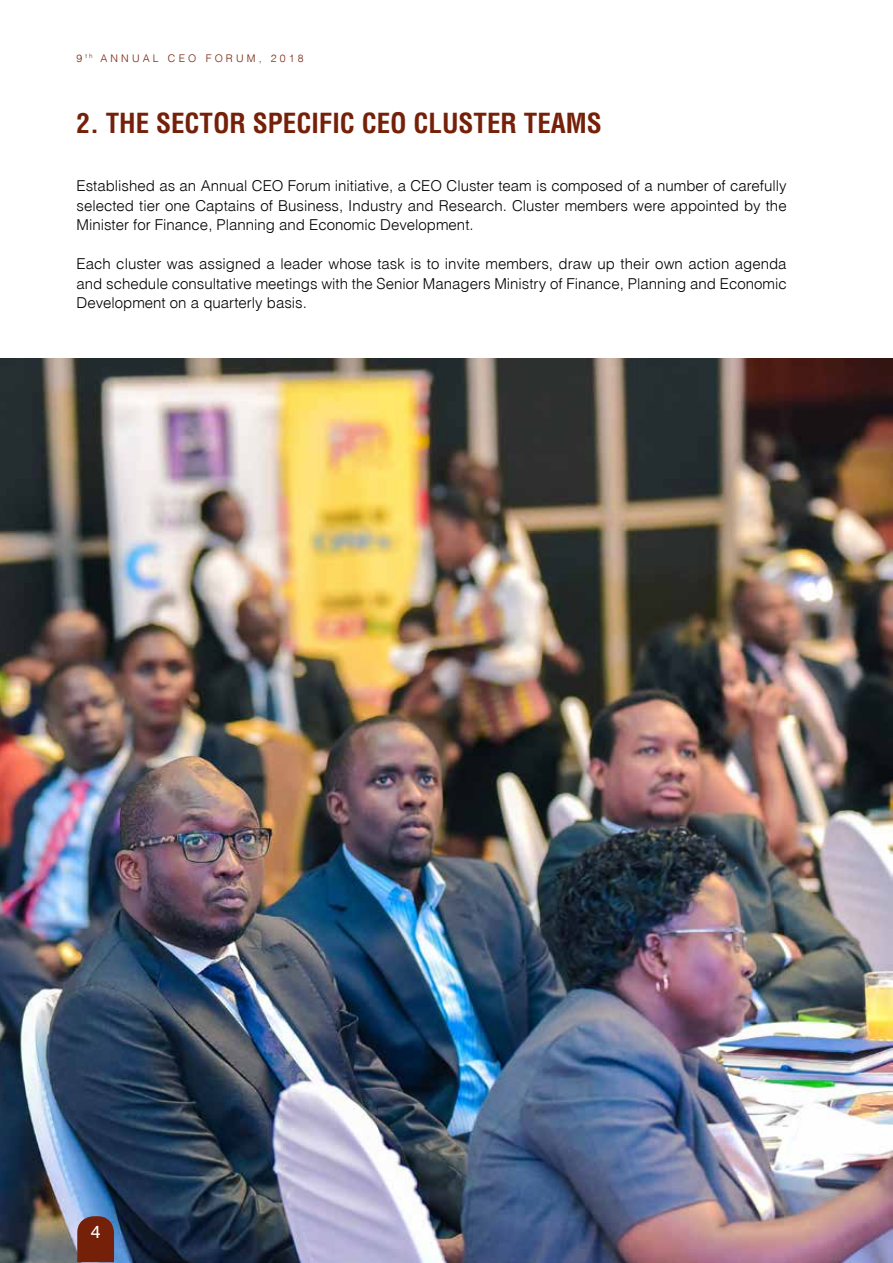
<style>
.page{position:relative;width:893px;height:1263px;background:#fff}
.page>*{position:absolute;margin:0;border:0;box-sizing:border-box;transform-origin:0 0}
.t1{font:27px "Switzerland Condensed";color:#752109}
.t2{font:18px "Swiss 721 BT";color:#fff}
.t3{font:15px/19.5px "Switzerland Light Plain";color:#000;text-align:justify}
.t4{font:10.5px "Switzerland Light Plain";letter-spacing:.3em;color:#752109}
</style>
<div class="page">
<img style="left:0;top:359px;width:893px;height:904px">
<svg style="left:77px;top:1216px;width:37px;height:46px;background:#752b19"></svg>
<p class="t4" style="left:77px;top:51px;width:229px">9 <sup>th</sup> ANNUAL CEO FORUM, 2018</p>
<h1 class="t1" style="left:77px;top:106px;width:527px">2. THE SECTOR SPECIFIC CEO CLUSTER TEAMS</h1>
<p class="t3" style="left:77px;top:176px;width:712px">Established as an Annual CEO Forum initiative, a CEO Cluster team is composed of a number of carefully selected tier one Captains of Business, Industry and Research. Cluster members were appointed by the Minister for Finance, Planning and Economic Development.</p>
<p class="t3" style="left:77px;top:254px;width:712px">Each cluster was assigned a leader whose task is to invite members, draw up their own action agenda and schedule consultative meetings with the Senior Managers Ministry of Finance, Planning and Economic Development on a quarterly basis.</p>
<p class="t2" style="left:91px;top:1221px;width:11px">4</p>
</div>
